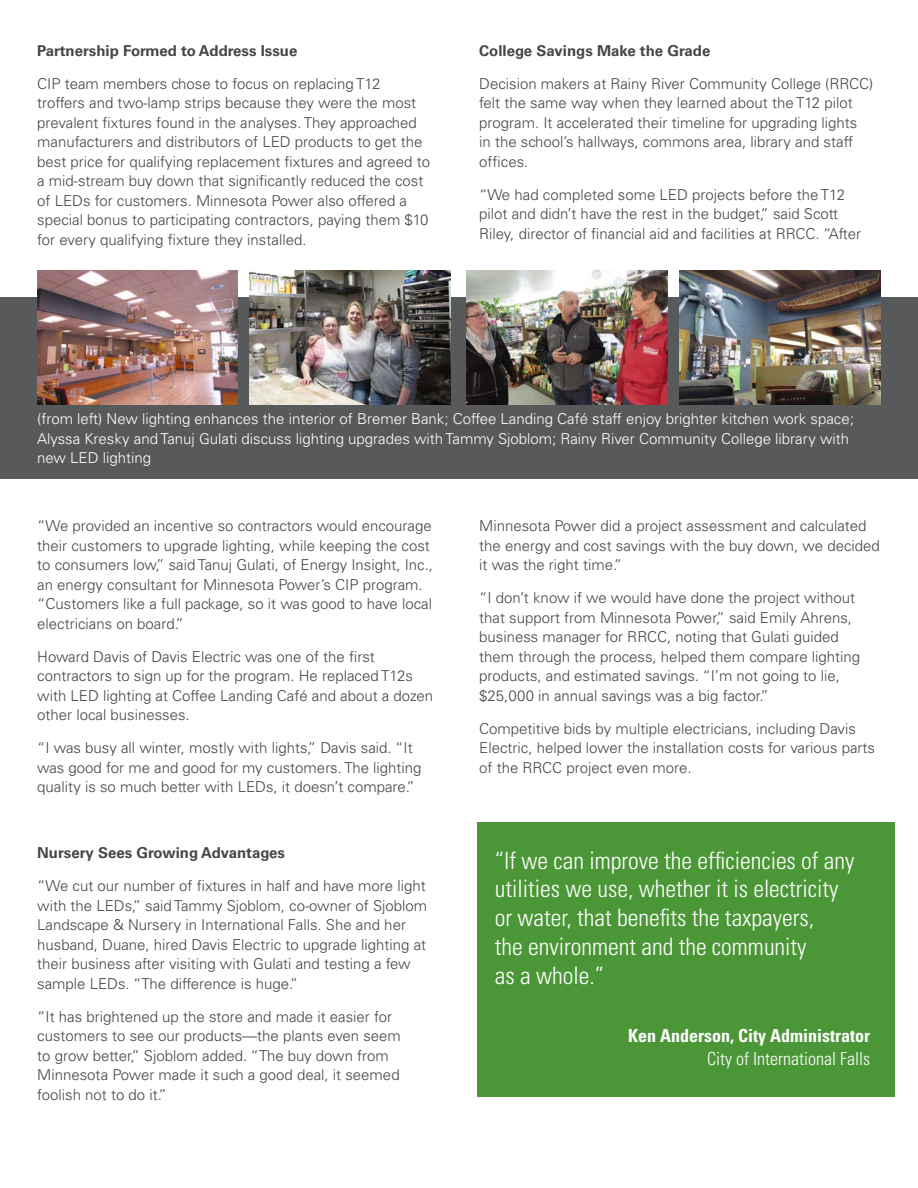
<style>
.page{position:relative;width:918px;height:1188px;background:#fff}
.page>*{position:absolute;margin:0;border:0;box-sizing:border-box;transform-origin:0 0}
.t1{font:300 condensed 24px/28.8px "Univers";color:#fff}
.t2{font:700 condensed 18px "Univers";color:#fff}
.t3{font:300 condensed 18px "Univers";color:#fff}
.t4{font:300 15px/19.5px "Univers";color:#464547}
.t5{font:300 15px/19.5px "Univers";color:#fff}
.t6{font:700 15px "Univers";color:#464547}
</style>
<div class="page">
<div style="left:477px;top:822px;width:418px;height:275px;background:#4b9738"></div>
<div style="left:0;top:297px;width:918px;height:182px;background:#58595b"></div>
<img style="left:37px;top:270px;width:201px;height:134px">
<img style="left:467px;top:270px;width:200px;height:134px">
<img style="left:249px;top:270px;width:201px;height:134px">
<img style="left:680px;top:270px;width:201px;height:134px">
<p class="t6" style="left:37px;top:41px;width:262px">Partnership Formed to Address Issue</p>
<p class="t4" style="left:37px;top:73px;width:394px">CIP team members chose to focus on replacing T12 troffers and two-lamp strips because they were the most prevalent fixtures found in the analyses. They approached manufacturers and distributors of LED products to get the best price for qualifying replacement fixtures and agreed to a mid-stream buy down that significantly reduced the cost of LEDs for customers. Minnesota Power also offered a special bonus to participating contractors, paying them $10 for every qualifying fixture they installed.</p>
<p class="t6" style="left:479px;top:41px;width:233px">College Savings Make the Grade</p>
<p class="t4" style="left:479px;top:73px;width:396px">Decision makers at Rainy River Community College (RRCC) felt the same way when they learned about the T12 pilot program. It accelerated their timeline for upgrading lights<br>in the school’s hallways, commons area, library and staff offices.</p>
<p class="t4" style="left:479px;top:184px;width:384px">“We had completed some LED projects before the T12 pilot and didn’t have the rest in the budget,” said Scott<br>Riley, director of financial aid and facilities at RRCC. “After</p>
<p class="t5" style="left:37px;top:409px;width:818px">(from left) New lighting enhances the interior of Bremer Bank; Coffee Landing Café staff enjoy brighter kitchen work space;<br>Alyssa Kresky and Tanuj Gulati discuss lighting upgrades with Tammy Sjoblom; Rainy River Community College library with new LED lighting</p>
<p class="t4" style="left:37px;top:516px;width:397px">“We provided an incentive so contractors would encourage their customers to upgrade lighting, while keeping the cost to consumers low,” said Tanuj Gulati, of Energy Insight, Inc., an energy consultant for Minnesota Power’s CIP program. “Customers like a full package, so it was good to have local electricians on board.”</p>
<p class="t4" style="left:37px;top:646px;width:398px">Howard Davis of Davis Electric was one of the first contractors to sign up for the program. He replaced T12s with LED lighting at Coffee Landing Café and about a dozen other local businesses.</p>
<p class="t4" style="left:37px;top:738px;width:386px">“I was busy all winter, mostly with lights,” Davis said. “It was good for me and good for my customers. The lighting quality is so much better with LEDs, it doesn’t compare.”</p>
<p class="t6" style="left:37px;top:844px;width:249px">Nursery Sees Growing Advantages</p>
<p class="t4" style="left:37px;top:876px;width:392px">“We cut our number of fixtures in half and have more light with the LEDs,” said Tammy Sjoblom, co-owner of Sjoblom Landscape &amp; Nursery in International Falls. She and her husband, Duane, hired Davis Electric to upgrade lighting at their business after visiting with Gulati and testing a few sample LEDs. “The difference is huge.”</p>
<p class="t4" style="left:37px;top:1006px;width:365px">“It has brightened up the store and made it easier for customers to see our products—the plants even seem to grow better,” Sjoblom added. “The buy down from Minnesota Power made it such a good deal, it seemed foolish not to do it.”</p>
<p class="t4" style="left:479px;top:516px;width:402px">Minnesota Power did a project assessment and calculated the energy and cost savings with the buy down, we decided it was the right time.”</p>
<p class="t4" style="left:479px;top:588px;width:382px">“I don’t know if we would have done the project without that support from Minnesota Power,” said Emily Ahrens, business manager for RRCC, noting that Gulati guided them through the process, helped them compare lighting products, and estimated savings. “I’m not going to lie, $25,000 in annual savings was a big factor.”</p>
<p class="t4" style="left:479px;top:718px;width:397px">Competitive bids by multiple electricians, including Davis<br>Electric, helped lower the installation costs for various parts of the RRCC project even more.</p>
<h1 class="t1" style="left:495px;top:846px;width:361px">“If we can improve the efficiencies of any utilities we use, whether it is electricity or water, that benefits the taxpayers,<br>the environment and the community<br>as a whole.”</h1>
<p class="t2" style="left:628px;top:1025px;width:243px">Ken Anderson, City Administrator</p>
<p class="t3" style="left:707px;top:1048px;width:164px">City of International Falls</p>
</div>
